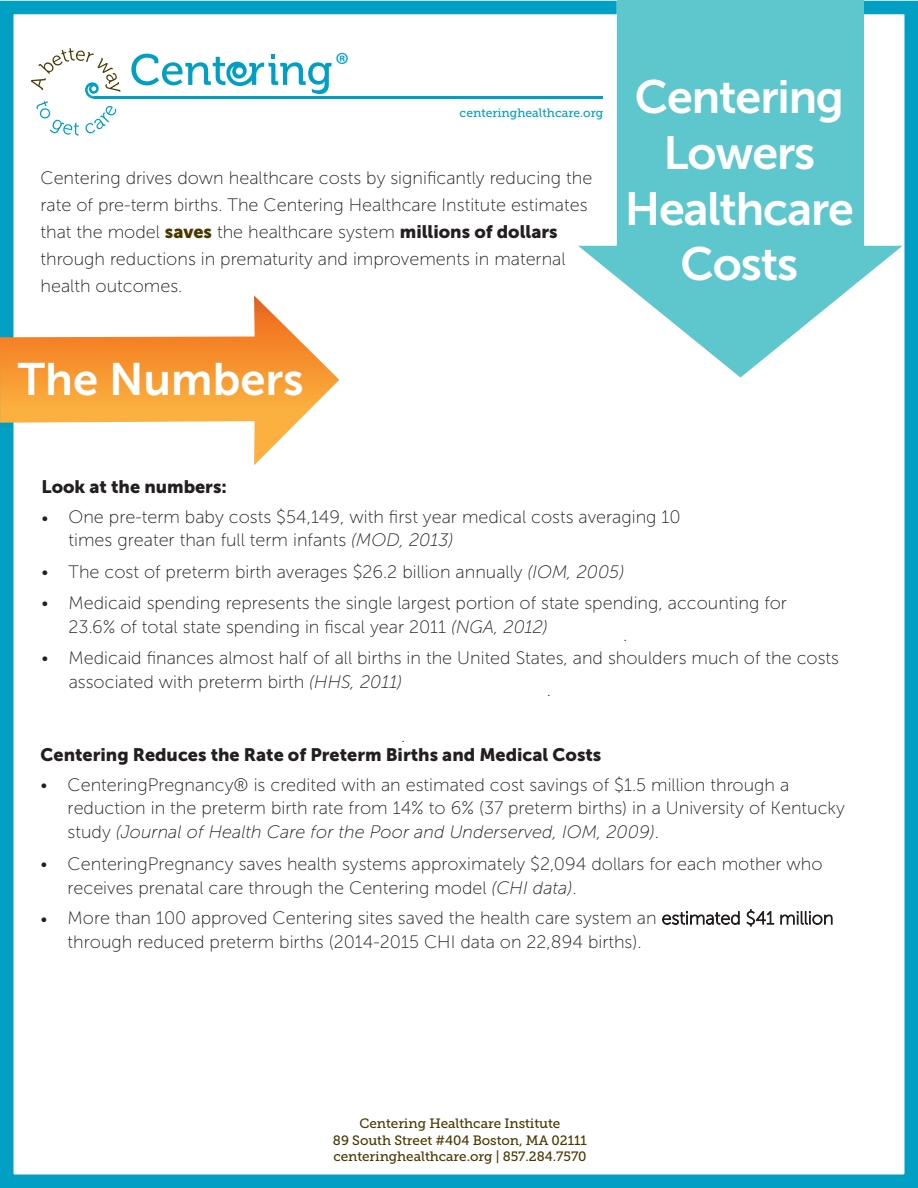
<style>
.page{position:relative;width:918px;height:1188px;background:#fff}
.page>*{position:absolute;margin:0;border:0;box-sizing:border-box;transform-origin:0 0}
.t1{font:46.5px/55.8px "Museo Sans 700";letter-spacing:-.025em;color:#fff;text-align:center}
.t2{font:45.3px "Museo Sans 700";color:#fff}
.t3{font:33.75px "Myriad Pro";color:#009fc3}
.t4{font:18px/27px "Museo Sans 100";color:#231f20}
.t5{font:18px "Museo Sans 900";color:#231f20}
.t6{font:13.5px/16.2px "Museo Slab 500";letter-spacing:-.005em;color:#4a3800;text-align:center}
.t7{font:12.15px "Museo Slab 500";color:#009fc3}
.s1{font-family:"Museo Sans 900";color:#4a3800}
.s2{font-family:"Museo Sans 900"}
.s3{font-style:italic}
</style>
<div class="page">
<div style="left:0;top:1px;width:918px;height:1187px;border:14px solid #009fc3"></div>
<img style="left:579px;top:0;width:324px;height:378px">
<svg style="left:0;top:295px;width:339px;height:170px"></svg>
<svg style="left:131px;top:54px;width:201px;height:40px"></svg>
<svg style="left:31px;top:48px;width:90px;height:88px"></svg>
<hr style="left:94px;top:96px;width:509px;height:3px;background:#009fc3">
<h3 class="t3" style="left:335px;top:43px;width:16px">®</h3>
<p class="t7" style="left:460px;top:106px;width:145px">centeringhealthcare.org</p>
<p class="t4" style="left:40px;top:165px;width:553px">Centering drives down healthcare costs by significantly reducing the rate of pre-term births. The Centering Healthcare Institute estimates that the model <span class="s1">saves</span> the healthcare system <span class="s2">millions of dollars </span>through reductions in prematurity and improvements in maternal health outcomes.</p>
<h1 class="t1" style="left:625px;top:69px;width:231px">Centering<br>Lowers<br>Healthcare<br>Costs</h1>
<h2 class="t2" style="left:18px;top:354px;width:287px">The Numbers</h2>
<p class="t5" style="left:42px;top:476px;width:187px">Look at the numbers:</p>
<p class="t4" style="left:69px;top:505px;width:614px;line-height:23.2px;text-indent:-27px">• One pre-term baby costs $54,149, with first year medical costs averaging 10 times greater than full term infants <span class="s3">(MOD, 2013)</span></p>
<p class="t4" style="left:42px;top:559px;width:584px">• The cost of preterm birth averages $26.2 billion annually <span class="s3">(IOM, 2005)</span></p>
<p class="t4" style="left:69px;top:591px;width:720px;line-height:24px;text-indent:-27px">• Medicaid spending represents the single largest portion of state spending, accounting for<br>23.6% of total state spending in fiscal year 2011 <span class="s3">(NGA, 2012)</span></p>
<p class="t4" style="left:447px;top:591px;width:6px">.</p>
<p class="t4" style="left:623px;top:622px;width:6px">.</p>
<p class="t4" style="left:69px;top:646px;width:772px;line-height:24px;text-indent:-27px">• Medicaid finances almost half of all births in the United States, and shoulders much of the costs associated with preterm birth <span class="s3">(HHS, 2011)</span></p>
<p class="t4" style="left:547px;top:676px;width:6px">.</p>
<p class="t4" style="left:401px;top:723px;width:6px">.</p>
<p class="t5" style="left:41px;top:744px;width:562px">Centering Reduces the Rate of Preterm Births and Medical Costs</p>
<p class="t4" style="left:68px;top:773px;width:779px;line-height:23.7px;text-indent:-27px">• CenteringPregnancy® is credited with an estimated cost savings of $1.5 million through a reduction in the preterm birth rate from 14% to 6% (37 preterm births) in a University of Kentucky study <span class="s3">(Journal of Health Care for the Poor and Underserved, IOM, 2009)</span>.</p>
<p class="t4" style="left:68px;top:852px;width:757px;line-height:24px;text-indent:-27px">• CenteringPregnancy saves health systems approximately $2,094 dollars for each mother who receives prenatal care through the Centering model <span class="s3">(CHI data)</span>.</p>
<p class="t4" style="left:68px;top:906px;width:767px;line-height:23.7px;text-indent:-27px">• More than 100 approved Centering sites saved the health care system an estimated $41 million through reduced preterm births (2014-2015 CHI data on 22,894 births).</p>
<p class="t6" style="left:333px;top:1116px;width:256px">Centering Healthcare Institute<br>89 South Street #404 Boston, MA 02111 centeringhealthcare.org | 857.284.7570</p>
</div>
